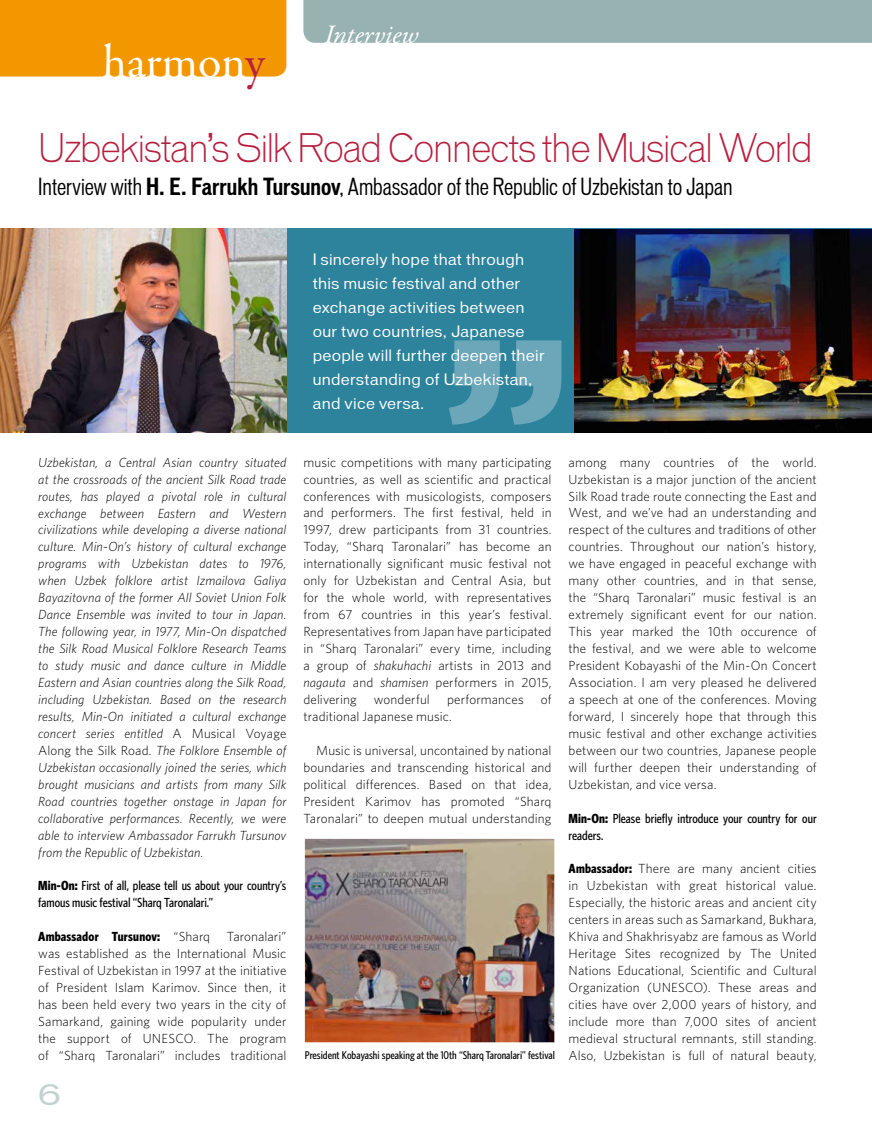
<style>
.page{position:relative;width:872px;height:1127px;background:#fff}
.page>*{position:absolute;margin:0;border:0;box-sizing:border-box;transform-origin:0 0}
.t1{font:48px "Garamond Premr Pro";letter-spacing:-.01em;color:#fff}
.t2{font:300 37.5px "Vonnes";letter-spacing:-.035em;color:#b6203f;scale:.94 1}
.t3{font:italic 27px "Garamond Premr Pro";color:#fff}
.t4{font:expanded 27px "Vonnes";color:#c3d1d0}
.t5{font:condensed 22.5px "Vonnes";color:#000;scale:.94 1}
.t6{font:15px/24px "Vonnes";letter-spacing:.02em;color:#fff}
.t7{font:300 13.2px/17px "Whitney HTF";letter-spacing:.01em;color:#000;text-align:justify}
.t8{font:italic 300 13.2px/17px "Whitney HTF";letter-spacing:.01em;color:#000;text-align:justify}
.t9{font:500 condensed 13.2px/17px "Whitney HTF";letter-spacing:-.005em;color:#000}
.t10{font:700 condensed 13.2px "Whitney HTF";letter-spacing:.015em;color:#000}
.t11{font:500 condensed 11.25px "Whitney HTF";color:#000}
.s1{color:#b6203f}
.s2{font-weight:700}
.s3{font-style:normal}
.s4{font-weight:300;font-stretch:normal}
.s5{font-weight:700;font-stretch:condensed}
.s6{font-weight:300;font-stretch:normal;font-size:13.2px}
.s7{font-style:italic}
</style>
<div class="page">
<div style="left:0;top:229px;width:872px;height:204px;background:#2d839c"></div>
<img style="left:0;top:228px;width:286px;height:205px">
<img style="left:574px;top:229px;width:298px;height:204px">
<div style="left:303px;top:0;width:569px;height:43px;background:#98b2b2"></div>
<div style="left:0;top:0;width:286px;height:77px;background:#f39700"></div>
<svg style="left:449px;top:340px;width:112px;height:85px"></svg>
<img style="left:305px;top:839px;width:249px;height:203px">
<h1 class="t1" style="left:103px;top:33px;width:164px">harmon<span class="s1">y</span></h1>
<h3 class="t3" style="left:325px;top:17px;width:96px">Interview</h3>
<h2 class="t2" style="left:38px;top:126px;width:825px">Uzbekistan’s Silk Road Connects the Musical World</h2>
<h3 class="t5" style="left:38px;top:174px;width:740px">Interview with <span class="s2">H. E. Farrukh Tursunov</span>, Ambassador of the Republic of Uzbekistan to Japan</h3>
<p class="t6" style="left:313px;top:248px;width:233px">I sincerely hope that through this music festival and other exchange activities between our two countries, Japanese people will further deepen their understanding of Uzbekistan, and vice versa.</p>
<p class="t8" style="left:38px;top:453px;width:250px">Uzbekistan, a Central Asian country situated at the crossroads of the ancient Silk Road trade routes, has played a pivotal role in cultural exchange between Eastern and Western civilizations while developing a diverse national culture. Min-On’s history of cultural exchange programs with Uzbekistan dates to 1976, when Uzbek folklore artist Izmailova Galiya Bayazitovna of the former All Soviet Union Folk Dance Ensemble was invited to tour in Japan.<br>The following year, in 1977, Min-On dispatched the Silk Road Musical Folklore Research Teams to study music and dance culture in Middle Eastern and Asian countries along the Silk Road, including Uzbekistan. Based on the research results, Min-On initiated a cultural exchange concert series entitled <span class="s3">A Musical Voyage Along the Silk Road</span>. The Folklore Ensemble of Uzbekistan occasionally joined the series, which brought musicians and artists from many Silk Road countries together onstage in Japan for collaborative performances. Recently, we were able to interview Ambassador Farrukh Tursunov from the Republic of Uzbekistan.</p>
<p class="t9" style="left:38px;top:877px;width:250px"><span class="s2">Min-On:</span> First of all, please tell us about your country’s famous music festival “Sharq Taronalari.”</p>
<p class="t10" style="left:38px;top:929px;width:173px">Ambassador Tursunov: <span class="s4">“Sharq</span></p>
<p class="t7" style="left:38px;top:928px;width:250px;text-indent:188px">Taronalari” was established as the International Music Festival of Uzbekistan in 1997 at the initiative of President Islam Karimov. Since then, it has been held every two years in the city of Samarkand, gaining wide popularity under the support of UNESCO. The program of “Sharq Taronalari” includes traditional</p>
<h3 class="t4" style="left:38px;top:1078px;width:24px">6</h3>
<p class="t7" style="left:568px;top:453px;width:250px">among many countries of the world.<br>Uzbekistan is a major junction of the ancient Silk Road trade route connecting the East and West, and we’ve had an understanding and respect of the cultures and traditions of other countries. Throughout our nation’s history, we have engaged in peaceful exchange with many other countries, and in that sense, the “Sharq Taronalari” music festival is an extremely significant event for our nation.<br>This year marked the 10th occurence of the festival, and we were able to welcome President Kobayashi of the Min-On Concert Association. I am very pleased he delivered a speech at one of the conferences. Moving forward, I sincerely hope that through this music festival and other exchange activities between our two countries, Japanese people will further deepen their understanding of Uzbekistan, and vice versa.</p>
<p class="t9" style="left:568px;top:809px;width:250px"><span class="s2">Min-On:</span> Please briefly introduce your country for our readers.</p>
<p class="t7" style="left:568px;top:860px;width:250px"><span class="s5">Ambassador:</span> There are many ancient cities in Uzbekistan with great historical value.<br>Especially, the historic areas and ancient city centers in areas such as Samarkand, Bukhara, Khiva and Shakhrisyabz are famous as World Heritage Sites recognized by The United Nations Educational, Scientific and Cultural Organization (UNESCO). These areas and cities have over 2,000 years of history, and include more than 7,000 sites of ancient medieval structural remnants, still standing.</p>
<p class="t11" style="left:305px;top:1048px;width:513px">President Kobayashi speaking at the 10th “Sharq Taronalari” festival <span class="s6">Also, Uzbekistan is full of natural beauty,</span></p>
<p class="t7" style="left:303px;top:453px;width:250px">music competitions with many participating countries, as well as scientific and practical conferences with musicologists, composers and performers. The first festival, held in 1997, drew participants from 31 countries.<br>Today, “Sharq Taronalari” has become an internationally significant music festival not only for Uzbekistan and Central Asia, but for the whole world, with representatives from 67 countries in this year’s festival.<br>Representatives from Japan have participated in “Sharq Taronalari” every time, including a group of <span class="s7">shakuhachi</span> artists in 2013 and <span class="s7">nagauta</span> and <span class="s7">shamisen</span> performers in 2015, delivering</p>
<p class="t7" style="left:374px;top:691px;width:58px">wonderful</p>
<p class="t7" style="left:447px;top:691px;width:78px">performances</p>
<p class="t7" style="left:541px;top:691px;width:12px">of</p>
<p class="t7" style="left:303px;top:707px;width:150px">traditional Japanese music.</p>
<p class="t7" style="left:303px;top:741px;width:250px;text-indent:13px">Music is universal, uncontained by national boundaries and transcending historical and political differences. Based on that idea, President Karimov has promoted “Sharq Taronalari” to deepen mutual understanding</p>
</div>
